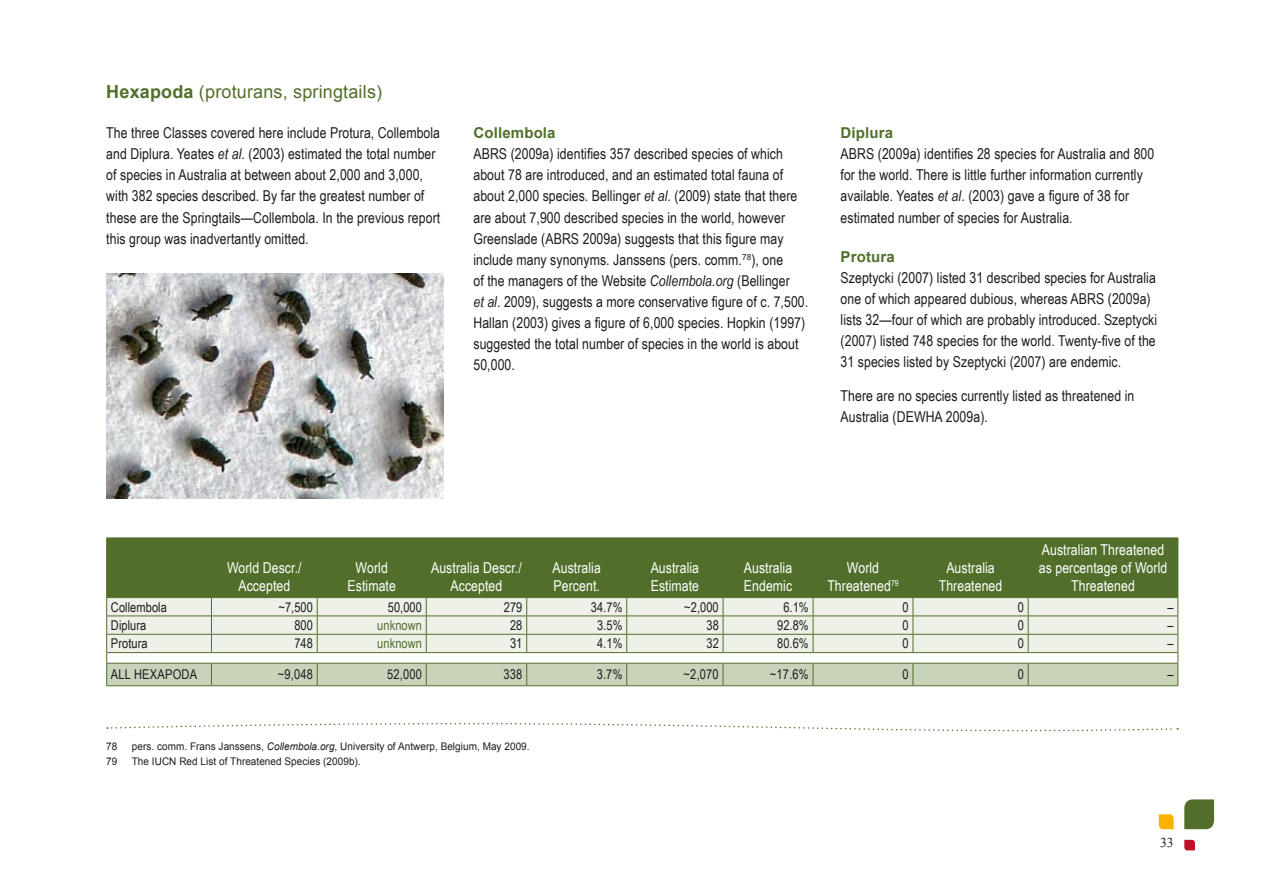
<style>
.page{position:relative;width:1263px;height:893px;background:#fff}
.page>*{position:absolute;margin:0;border:0;box-sizing:border-box;transform-origin:0 0}
.t1{font:18px "Arial";letter-spacing:.01em;color:#516f2a}
.t2{font:15px/21px "Arial Narrow";letter-spacing:.005em;color:#1b1c20}
.t3{font:15px/18px "Arial Narrow";letter-spacing:.005em;color:#fff;text-align:center}
.t4{font:700 15px "Arial";letter-spacing:.01em;color:#516f2a}
.t5{font:13.5px "Arial Narrow";letter-spacing:.005em;color:#1b1c20}
.t6{font:13.5px "Arial Narrow";letter-spacing:.005em;color:#516f2a}
.t7{font:13.5px "Times New Roman";color:#1b1c20}
.t8{font:10.5px "Arial";letter-spacing:.005em;color:#1b1c20;scale:.95 1}
.s1{font-weight:700}
.s2{font-style:italic}
</style>
<div class="page">
<img style="left:106px;top:274px;width:338px;height:224px">
<div style="left:107px;top:538px;width:1070px;height:59px;background:#516f2a"></div>
<hr style="left:106px;top:537px;width:105px;height:1px;background:#516f2a">
<hr style="left:106px;top:538px;width:1px;height:59px;background:#516f2a">
<hr style="left:211px;top:537px;width:106px;height:1px;background:#516f2a">
<hr style="left:211px;top:538px;width:1px;height:59px;background:#516f2a">
<hr style="left:317px;top:537px;width:109px;height:1px;background:#516f2a">
<hr style="left:317px;top:538px;width:1px;height:59px;background:#516f2a">
<hr style="left:426px;top:537px;width:101px;height:1px;background:#516f2a">
<hr style="left:426px;top:538px;width:1px;height:59px;background:#516f2a">
<hr style="left:527px;top:537px;width:100px;height:1px;background:#516f2a">
<hr style="left:526px;top:538px;width:1px;height:59px;background:#516f2a">
<hr style="left:627px;top:537px;width:96px;height:1px;background:#516f2a">
<hr style="left:626px;top:538px;width:1px;height:59px;background:#516f2a">
<hr style="left:723px;top:537px;width:90px;height:1px;background:#516f2a">
<hr style="left:723px;top:538px;width:1px;height:59px;background:#516f2a">
<hr style="left:813px;top:537px;width:100px;height:1px;background:#516f2a">
<hr style="left:813px;top:538px;width:1px;height:59px;background:#516f2a">
<hr style="left:913px;top:537px;width:115px;height:1px;background:#516f2a">
<hr style="left:913px;top:538px;width:1px;height:59px;background:#516f2a">
<hr style="left:1028px;top:537px;width:150px;height:1px;background:#516f2a">
<hr style="left:1028px;top:538px;width:1px;height:59px;background:#516f2a">
<hr style="left:1177px;top:538px;width:1px;height:59px;background:#516f2a">
<hr style="left:106px;top:597px;width:105px;height:1px;background:#516f2a">
<hr style="left:211px;top:597px;width:106px;height:1px;background:#516f2a">
<hr style="left:317px;top:597px;width:109px;height:1px;background:#516f2a">
<hr style="left:426px;top:597px;width:101px;height:1px;background:#516f2a">
<hr style="left:527px;top:597px;width:100px;height:1px;background:#516f2a">
<hr style="left:627px;top:597px;width:96px;height:1px;background:#516f2a">
<hr style="left:723px;top:597px;width:90px;height:1px;background:#516f2a">
<hr style="left:813px;top:597px;width:100px;height:1px;background:#516f2a">
<hr style="left:913px;top:597px;width:115px;height:1px;background:#516f2a">
<hr style="left:1028px;top:597px;width:150px;height:1px;background:#516f2a">
<svg style="left:106px;top:598px;width:1072px;height:88px;background:#dce3d3"></svg>
<hr style="left:1028px;top:663px;width:150px;height:1px;background:#516f2a">
<svg style="left:1159px;top:814px;width:15px;height:15px"></svg>
<svg style="left:1184px;top:799px;width:30px;height:30px"></svg>
<svg style="left:1184px;top:840px;width:11px;height:10px"></svg>
<svg style="left:107px;top:723px;width:1071px;height:9px"></svg>
<p class="t1" style="left:106px;top:80px;width:277px"><span class="s1">Hexapoda</span> (proturans, springtails)</p>
<p class="t2" style="left:106px;top:122px;width:335px">The three Classes covered here include Protura, Collembola and Diplura. Yeates <span class="s2">et al</span>. (2003) estimated the total number of species in Australia at between about 2,000 and 3,000, with 382 species described. By far the greatest number of these are the Springtails—Collembola. In the previous report this group was inadvertantly omitted.</p>
<p class="t4" style="left:473px;top:123px;width:84px">Collembola</p>
<p class="t2" style="left:473px;top:143px;width:336px">ABRS (2009a) identifies 357 described species of which about 78 are introduced, and an estimated total fauna of about 2,000 species. Bellinger <span class="s2">et al</span>. (2009) state that there are about 7,900 described species in the world, however Greenslade (ABRS 2009a) suggests that this figure may include many synonyms. Janssens (pers. comm.<sup>78</sup>), one<br>of the managers of the Website <span class="s2">Collembola.org</span> (Bellinger<br><span class="s2">et al</span>. 2009), suggests a more conservative figure of c. 7,500.<br>Hallan (2003) gives a figure of 6,000 species. Hopkin (1997) suggested the total number of species in the world is about 50,000.</p>
<p class="t4" style="left:840px;top:123px;width:54px">Diplura</p>
<p class="t2" style="left:840px;top:143px;width:315px">ABRS (2009a) identifies 28 species for Australia and 800 for the world. There is little further information currently available. Yeates <span class="s2">et al</span>. (2003) gave a figure of 38 for estimated number of species for Australia.</p>
<p class="t4" style="left:840px;top:247px;width:56px">Protura</p>
<p class="t2" style="left:840px;top:266px;width:318px">Szeptycki (2007) listed 31 described species for Australia one of which appeared dubious, whereas ABRS (2009a) lists 32—four of which are probably introduced. Szeptycki (2007) listed 748 species for the world. Twenty-five of the 31 species listed by Szeptycki (2007) are endemic.</p>
<p class="t2" style="left:840px;top:384px;width:295px">There are no species currently listed as threatened in<br>Australia (DEWHA 2009a).</p>
<p class="t3" style="left:227px;top:558px;width:76px">World Descr./<br>Accepted</p>
<p class="t3" style="left:348px;top:558px;width:50px">World<br>Estimate</p>
<p class="t3" style="left:431px;top:558px;width:92px">Australia Descr./<br>Accepted</p>
<p class="t3" style="left:552px;top:558px;width:50px;text-align:left">Australia<br>Percent.</p>
<p class="t3" style="left:651px;top:558px;width:50px;text-align:left">Australia<br>Estimate</p>
<p class="t3" style="left:744px;top:558px;width:50px;text-align:left">Australia<br>Endemic</p>
<p class="t3" style="left:827px;top:558px;width:73px">World<br>Threatened<sup>79</sup></p>
<p class="t3" style="left:939px;top:558px;width:65px">Australia<br>Threatened</p>
<p class="t3" style="left:1039px;top:540px;width:130px">Australian Threatened as percentage of World<br>Threatened</p>
<p class="t5" style="left:111px;top:597px;width:57px">Collembola</p>
<p class="t5" style="left:278px;top:597px;width:36px">~7,500</p>
<p class="t5" style="left:388px;top:597px;width:36px">50,000</p>
<p class="t5" style="left:504px;top:597px;width:20px">279</p>
<p class="t5" style="left:591px;top:597px;width:33px">34.7%</p>
<p class="t5" style="left:684px;top:597px;width:36px">~2,000</p>
<p class="t5" style="left:783px;top:597px;width:27px">6.1%</p>
<p class="t5" style="left:902px;top:597px;width:8px">0</p>
<p class="t5" style="left:1018px;top:597px;width:8px">0</p>
<p class="t5" style="left:1167px;top:597px;width:8px">–</p>
<p class="t5" style="left:111px;top:615px;width:37px">Diplura</p>
<p class="t5" style="left:294px;top:615px;width:20px">800</p>
<p class="t6" style="left:377px;top:615px;width:46px">unknown</p>
<p class="t5" style="left:510px;top:615px;width:14px">28</p>
<p class="t5" style="left:597px;top:615px;width:27px">3.5%</p>
<p class="t5" style="left:706px;top:615px;width:14px">38</p>
<p class="t5" style="left:777px;top:615px;width:33px">92.8%</p>
<p class="t5" style="left:902px;top:615px;width:8px">0</p>
<p class="t5" style="left:1018px;top:615px;width:8px">0</p>
<p class="t5" style="left:1167px;top:615px;width:8px">–</p>
<p class="t5" style="left:111px;top:634px;width:38px">Protura</p>
<p class="t5" style="left:294px;top:634px;width:20px">748</p>
<p class="t6" style="left:377px;top:634px;width:46px">unknown</p>
<p class="t5" style="left:510px;top:634px;width:14px">31</p>
<p class="t5" style="left:597px;top:634px;width:27px">4.1%</p>
<p class="t5" style="left:706px;top:634px;width:14px">32</p>
<p class="t5" style="left:777px;top:634px;width:33px">80.6%</p>
<p class="t5" style="left:902px;top:634px;width:8px">0</p>
<p class="t5" style="left:1018px;top:634px;width:8px">0</p>
<p class="t5" style="left:1167px;top:634px;width:8px">–</p>
<p class="t5" style="left:111px;top:665px;width:88px">ALL HEXAPODA</p>
<p class="t5" style="left:278px;top:665px;width:37px">~9,048</p>
<p class="t5" style="left:387px;top:665px;width:36px">52,000</p>
<p class="t5" style="left:504px;top:665px;width:20px">338</p>
<p class="t5" style="left:597px;top:665px;width:27px">3.7%</p>
<p class="t5" style="left:684px;top:665px;width:37px">~2,070</p>
<p class="t5" style="left:770px;top:665px;width:40px">~17.6%</p>
<p class="t5" style="left:902px;top:665px;width:8px">0</p>
<p class="t5" style="left:1018px;top:665px;width:8px">0</p>
<p class="t5" style="left:1167px;top:665px;width:8px">–</p>
<p class="t8" style="left:106px;top:739px;width:13px">78</p>
<p class="t8" style="left:132px;top:739px;width:420px">pers. comm. Frans Janssens, <span class="s2">Collembola.org</span>, University of Antwerp, Belgium, May 2009.</p>
<p class="t8" style="left:106px;top:755px;width:13px">79</p>
<p class="t8" style="left:132px;top:755px;width:242px">The IUCN Red List of Threatened Species (2009b).</p>
<p class="t7" style="left:1160px;top:834px;width:7px">33</p>
</div>
